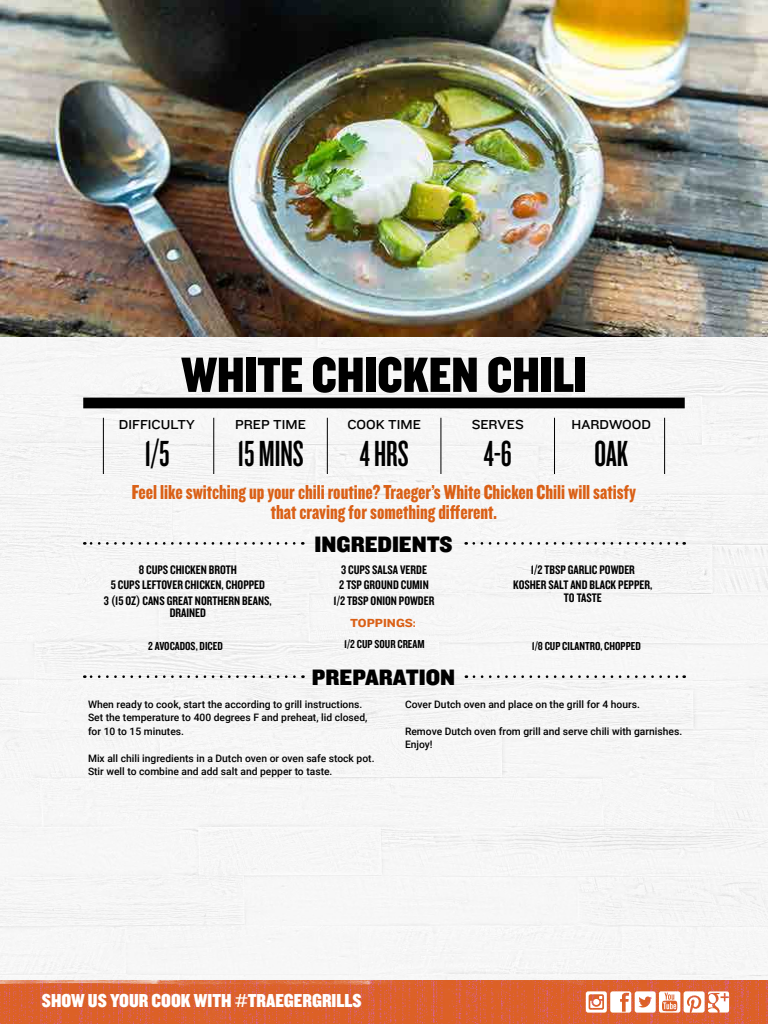
<style>
.page{position:relative;width:768px;height:1024px;background:#fff}
.page>*{position:absolute;margin:0;border:0;box-sizing:border-box;transform-origin:0 0}
.t1{font:51.45px "Knockout 70 Full Welterwt";color:#000}
.t2{font:37.7px "Knockout 47 Bantamweight";color:#000}
.t3{font:23.15px "Knockout 71 Full Middlewt";color:#000}
.t4{font:21px/20.5px "Knockout 69 Full Liteweight";color:#da6016;text-align:center}
.t5{font:19.5px "Knockout 70 Full Welterwt";color:#fff}
.t6{font:13.45px "Knockout 32 Junior Cruisewt";color:#000}
.t7{font:12.85px/15.4px "Knockout 49 Liteweight";color:#000;text-align:center}
.t8{font:12.15px "Knockout 52 Cruiserweight";color:#da6016}
.t9{font:12px "Knockout 49 Liteweight";color:#000}
.t10{font:500 10.3px/13.5px "Roboto";color:#000}
</style>
<div class="page">
<div style="left:0;top:336px;width:768px;height:645px;background:#f6f6f6"></div>
<img style="left:1px;top:981px;width:767px;height:43px">
<svg style="left:586px;top:991px;width:143px;height:22px"></svg>
<img style="left:0;top:0;width:768px;height:336px">
<div style="left:83px;top:398px;width:602px;height:10px;background:#000"></div>
<hr style="left:103px;top:418px;width:1px;height:56px;background:#000">
<hr style="left:213px;top:418px;width:1px;height:56px;background:#000">
<hr style="left:327px;top:418px;width:1px;height:56px;background:#000">
<hr style="left:441px;top:418px;width:1px;height:56px;background:#000">
<hr style="left:554px;top:418px;width:1px;height:56px;background:#000">
<hr style="left:664px;top:418px;width:1px;height:56px;background:#000">
<svg style="left:474px;top:542px;width:211px;height:3px"></svg>
<svg style="left:84px;top:542px;width:210px;height:3px"></svg>
<svg style="left:474px;top:675px;width:211px;height:3px"></svg>
<svg style="left:84px;top:675px;width:210px;height:3px"></svg>
<h1 class="t1" style="left:181px;top:342px;width:407px">WHITE CHICKEN CHILI</h1>
<h3 class="t6" style="left:119px;top:415px;width:77px">DIFFICULTY</h3>
<h2 class="t2" style="left:144px;top:432px;width:26px">1/5</h2>
<h3 class="t6" style="left:235px;top:415px;width:72px">PREP TIME</h3>
<h2 class="t2" style="left:237px;top:432px;width:68px">15 MINS</h2>
<h3 class="t6" style="left:347px;top:415px;width:75px">COOK TIME</h3>
<h2 class="t2" style="left:360px;top:432px;width:50px">4 HRS</h2>
<h3 class="t6" style="left:472px;top:415px;width:54px">SERVES</h3>
<h2 class="t2" style="left:484px;top:432px;width:29px">4-6</h2>
<h3 class="t6" style="left:572px;top:415px;width:81px">HARDWOOD</h3>
<h2 class="t2" style="left:595px;top:432px;width:35px">OAK</h2>
<h3 class="t4" style="left:132px;top:481px;width:506px">Feel like switching up your chili routine? Traeger’s White Chicken Chili will satisfy that craving for something different.</h3>
<p class="t7" style="left:104px;top:562px;width:169px">8 CUPS CHICKEN BROTH<br>5 CUPS LEFTOVER CHICKEN, CHOPPED<br>3 (15 OZ) CANS GREAT NORTHERN BEANS,</p>
<p class="t7" style="left:170px;top:604px;width:38px">DRAINED</p>
<h3 class="t3" style="left:315px;top:529px;width:140px">INGREDIENTS</h3>
<p class="t7" style="left:334px;top:562px;width:102px">3 CUPS SALSA VERDE<br>2 TSP GROUND CUMIN<br>1/2 TBSP ONION POWDER</p>
<p class="t7" style="left:513px;top:562px;width:141px">1/2 TBSP GARLIC POWDER<br>KOSHER SALT AND BLACK PEPPER,</p>
<p class="t7" style="left:564px;top:589px;width:39px">TO TASTE</p>
<p class="t8" style="left:350px;top:615px;width:67px">TOPPINGS:</p>
<p class="t9" style="left:148px;top:638px;width:76px">2 AVOCADOS, DICED</p>
<p class="t9" style="left:344px;top:636px;width:82px">1/2 CUP SOUR CREAM</p>
<p class="t9" style="left:532px;top:639px;width:111px">1/8 CUP CILANTRO, CHOPPED</p>
<h3 class="t3" style="left:312px;top:662px;width:145px">PREPARATION</h3>
<p class="t10" style="left:88px;top:697px;width:281px">When ready to cook, start the according to grill instructions.<br>Set the temperature to 400 degrees F and preheat, lid closed, for 10 to 15 minutes.</p>
<p class="t10" style="left:88px;top:751px;width:288px">Mix all chili ingredients in a Dutch oven or oven safe stock pot.<br>Stir well to combine and add salt and pepper to taste.</p>
<p class="t10" style="left:405px;top:697px;width:236px">Cover Dutch oven and place on the grill for 4 hours.</p>
<p class="t10" style="left:405px;top:724px;width:279px">Remove Dutch oven from grill and serve chili with garnishes.<br>Enjoy!</p>
<h3 class="t5" style="left:42px;top:988px;width:321px">SHOW US YOUR COOK WITH #TRAEGERGRILLS</h3>
</div>
